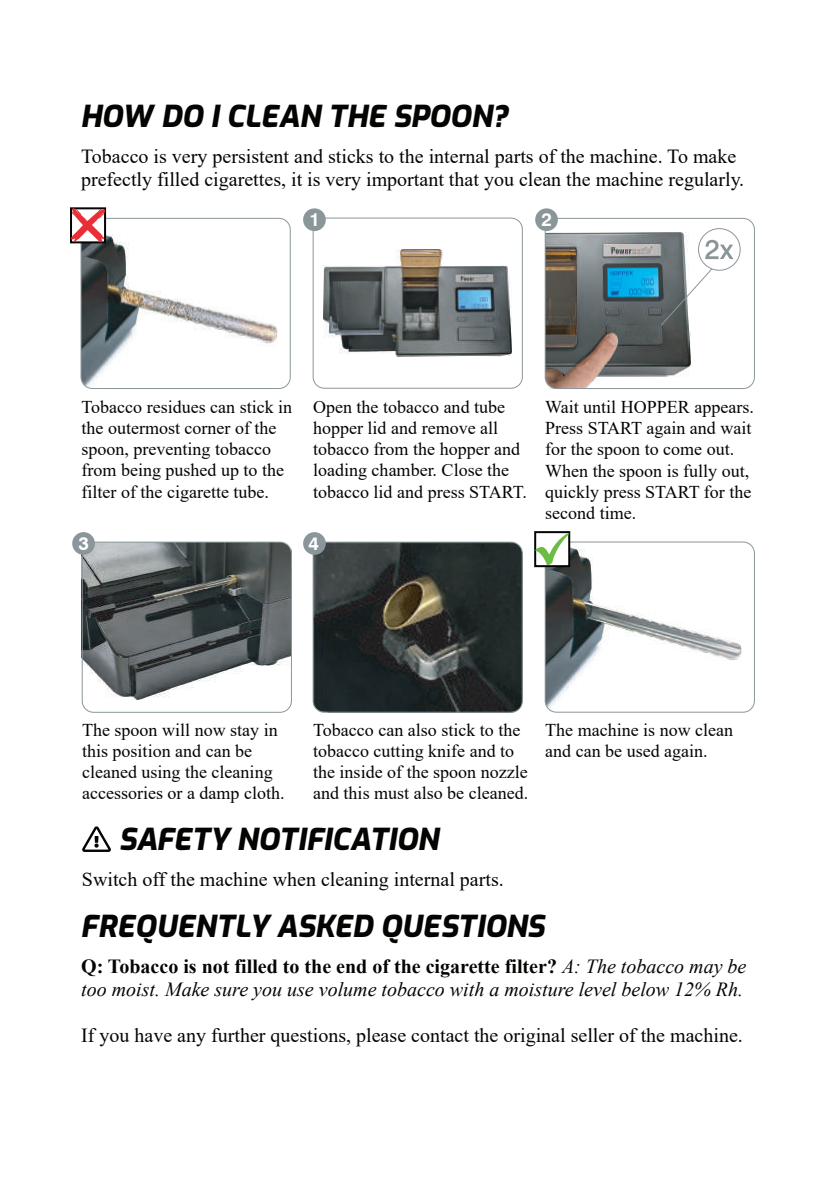
<style>
.page{position:relative;width:840px;height:1191px;background:#fff}
.page>*{position:absolute;margin:0;border:0;box-sizing:border-box;transform-origin:0 0}
.t1{font:italic 800 30px "Exo";color:#040503}
.t2{font:20px/23.2px "Times New Roman";color:#040503}
.t3{font:italic 20px/23.2px "Times New Roman";color:#040503}
.t4{font:700 18.6px "Swiss 721 BT";color:#fff}
.t5{font:18px/21.2px "Times New Roman";color:#040503}
.s1{font-weight:700;font-style:normal}
</style>
<div class="page">
<img style="left:84px;top:543px;width:206px;height:156px">
<svg style="left:281px;top:543px;width:9px;height:9px"></svg>
<img style="left:546px;top:232px;width:145px;height:155px">
<img style="left:314px;top:543px;width:207px;height:167px">
<svg style="left:314px;top:700px;width:18px;height:13px"></svg>
<svg style="left:546px;top:379px;width:10px;height:10px"></svg>
<img style="left:546px;top:533px;width:196px;height:180px">
<svg style="left:546px;top:701px;width:18px;height:12px"></svg>
<div style="left:544px;top:541px;width:211px;height:171px;border:1px solid #8b969a;border-radius:11px"></div>
<svg style="left:508px;top:543px;width:13px;height:12px"></svg>
<svg style="left:508px;top:699px;width:15px;height:14px"></svg>
<div style="left:312px;top:541px;width:211px;height:171px;border:1px solid #8b969a;border-radius:11px"></div>
<div style="left:303px;top:532px;width:23px;height:23px;background:#8b969a;border-radius:50%"></div>
<svg style="left:534px;top:531px;width:36px;height:36px"></svg>
<svg style="left:535px;top:533px;width:34px;height:32px"></svg>
<div style="left:82px;top:541px;width:210px;height:171px;border:1px solid #8b969a;border-radius:11px"></div>
<div style="left:72px;top:532px;width:23px;height:23px;background:#8b969a;border-radius:50%"></div>
<div style="left:312px;top:217px;width:211px;height:172px;border:1px solid #8b969a;border-radius:11px"></div>
<img style="left:82px;top:220px;width:196px;height:157px">
<svg style="left:82px;top:377px;width:15px;height:10px"></svg>
<div style="left:80px;top:218px;width:211px;height:171px;border:1px solid #8b969a;border-radius:11px"></div>
<svg style="left:82px;top:826px;width:29px;height:26px"></svg>
<svg style="left:70px;top:207px;width:36px;height:36px"></svg>
<svg style="left:71px;top:208px;width:34px;height:35px"></svg>
<div style="left:303px;top:208px;width:23px;height:23px;background:#8b969a;border-radius:50%"></div>
<div style="left:544px;top:218px;width:211px;height:171px;border:1px solid #8b969a;border-radius:11px"></div>
<div style="left:535px;top:208px;width:23px;height:23px;background:#8b969a;border-radius:50%"></div>
<img style="left:324px;top:249px;width:187px;height:108px">
<div style="left:698px;top:228px;width:42px;height:43px;border:1px solid #8b969a;border-radius:50%"></div>
<svg style="left:705px;top:240px;width:28px;height:19px"></svg>
<svg style="left:659px;top:267px;width:54px;height:59px"></svg>
<h1 class="t1" style="left:80px;top:94px;width:429px">HOW DO I CLEAN THE SPOON?</h1>
<p class="t2" style="left:81px;top:144px;width:664px">Tobacco is very persistent and sticks to the internal parts of the machine. To make prefectly filled cigarettes, it is very important that you clean the machine regularly.</p>
<p class="t4" style="left:309px;top:208px;width:12px">1</p>
<p class="t4" style="left:541px;top:208px;width:12px">2</p>
<p class="t5" style="left:313px;top:395px;width:215px">Open the tobacco and tube hopper lid and remove all tobacco from the hopper and loading chamber. Close the tobacco lid and press START.</p>
<p class="t5" style="left:81px;top:395px;width:212px">Tobacco residues can stick in the outermost corner of the spoon, preventing tobacco from being pushed up to the filter of the cigarette tube.</p>
<p class="t5" style="left:545px;top:395px;width:210px">Wait until HOPPER appears.<br>Press START again and wait for the spoon to come out.<br>When the spoon is fully out, quickly press START for the second time.</p>
<p class="t4" style="left:78px;top:532px;width:12px">3</p>
<p class="t4" style="left:308px;top:532px;width:12px">4</p>
<p class="t5" style="left:82px;top:718px;width:204px">The spoon will now stay in this position and can be cleaned using the cleaning accessories or a damp cloth.</p>
<p class="t5" style="left:313px;top:718px;width:216px">Tobacco can also stick to the tobacco cutting knife and to the inside of the spoon nozzle and this must also be cleaned.</p>
<p class="t5" style="left:545px;top:718px;width:189px">The machine is now clean and can be used again.</p>
<h1 class="t1" style="left:119px;top:816px;width:321px">SAFETY NOTIFICATION</h1>
<p class="t2" style="left:82px;top:867px;width:423px">Switch off the machine when cleaning internal parts.</p>
<h1 class="t1" style="left:81px;top:903px;width:465px">FREQUENTLY ASKED QUESTIONS</h1>
<p class="t3" style="left:81px;top:953px;width:667px"><span class="s1">Q: Tobacco is not filled to the end of the cigarette filter?</span> A: The tobacco may be too moist. Make sure you use volume tobacco with a moisture level below 12% Rh.</p>
<p class="t2" style="left:81px;top:1023px;width:663px">If you have any further questions, please contact the original seller of the machine.</p>
</div>
